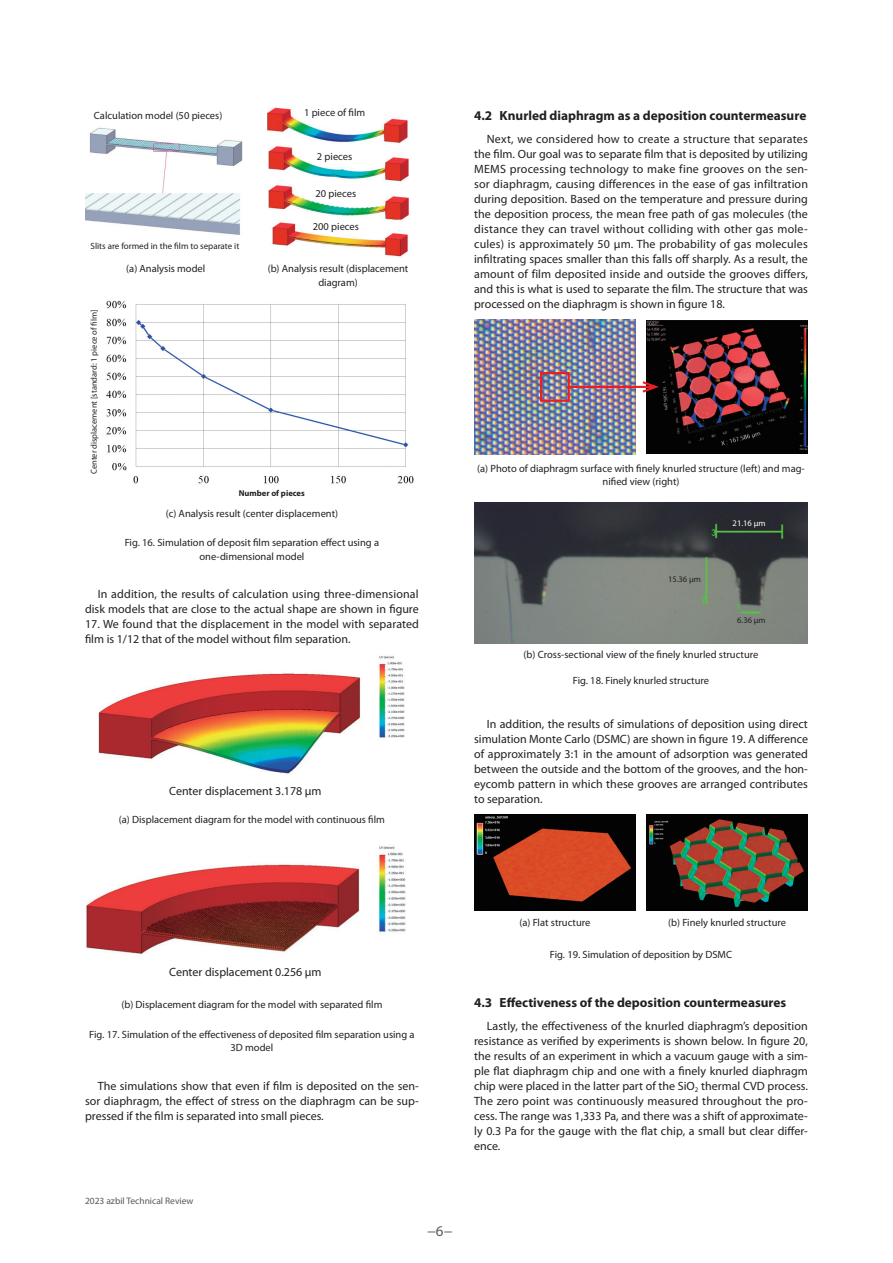
<style>
.page{position:relative;width:893px;height:1263px;background:#fff}
.page>*{position:absolute;margin:0;border:0;box-sizing:border-box;transform-origin:0 0}
.t1{font:15px "Myriad Pro";color:#57585a}
.t2{font:700 13.35px "Myriad Pro";color:#231f20}
.t3{font:12px/15px "Myriad Pro";color:#231f20;text-align:justify}
.t4{font:10.5px/13.5px "Myriad Pro";color:#231f20;text-align:center}
.t5{font:9.45px "Myriad Pro";color:#57585a}
.t6{font:9px "Myriad Pro";color:#231f20}
.t7{font:8.55px "Myriad Pro";color:#231f20}
.t8{font:700 8.55px "Myriad Pro";color:#231f20}
.t9{font:8.55px "Myriad Pro";color:#fff}
</style>
<div class="page">
<img style="left:85px;top:127px;width:158px;height:108px">
<img style="left:267px;top:107px;width:142px;height:150px">
<img style="left:106px;top:300px;width:308px;height:184px">
<div style="left:315px;top:107px;width:54px;height:12px;background:#fff"></div>
<div style="left:315px;top:151px;width:54px;height:12px;background:#fff"></div>
<div style="left:315px;top:187px;width:54px;height:13px;background:#fff"></div>
<div style="left:315px;top:221px;width:54px;height:12px;background:#fff"></div>
<img style="left:98px;top:655px;width:307px;height:119px">
<img style="left:86px;top:846px;width:320px;height:108px">
<img style="left:474px;top:319px;width:162px;height:135px">
<img style="left:646px;top:320px;width:162px;height:134px">
<img style="left:474px;top:503px;width:334px;height:140px">
<div style="left:540px;top:372px;width:30px;height:30px;border:2px solid #ee1d23"></div>
<hr style="left:570px;top:386px;width:86px;height:2px;background:#ee1d23">
<svg style="left:640px;top:379px;width:22px;height:15px"></svg>
<img style="left:474px;top:815px;width:162px;height:95px">
<img style="left:646px;top:815px;width:162px;height:95px">
<p class="t4" style="left:94px;top:109px;width:130px">Calculation model (50 pieces)</p>
<p class="t6" style="left:91px;top:241px;width:150px">Slits are formed in the film to separate it</p>
<p class="t7" style="left:89px;top:474px;width:166px;rotate:-90deg">Center displacement [standard: 1 piece of film]</p>
<p class="t4" style="left:126px;top:262px;width:81px">(a) Analysis model</p>
<p class="t4" style="left:304px;top:106px;width:63px">1 piece of film</p>
<p class="t4" style="left:317px;top:149px;width:37px">2 pieces</p>
<p class="t4" style="left:316px;top:187px;width:42px">20 pieces</p>
<p class="t4" style="left:313px;top:219px;width:48px">200 pieces</p>
<p class="t4" style="left:268px;top:262px;width:142px">(b) Analysis result (displacement diagram)</p>
<p class="t8" style="left:239px;top:488px;width:68px">Number of pieces</p>
<p class="t4" style="left:166px;top:506px;width:174px">(c) Analysis result (center displacement)</p>
<p class="t4" style="left:125px;top:536px;width:256px">Fig. 16. Simulation of deposit film separation effect using a one-dimensional model</p>
<p class="t3" style="left:85px;top:587px;width:335px;text-align:right">In addition, the results of calculation using three-dimensional disk models that are close to the actual shape are shown in figure</p>
<p class="t3" style="left:85px;top:617px;width:335px">17. We found that the displacement in the model with separated film is 1/12 that of the model without film separation.</p>
<p class="t3" style="left:169px;top:783px;width:154px">Center displacement 3.178 μm</p>
<p class="t4" style="left:119px;top:813px;width:268px">(a) Displacement diagram for the model with continuous film</p>
<p class="t2" style="left:474px;top:106px;width:334px">4.2 Knurled diaphragm as a deposition countermeasure</p>
<p class="t3" style="left:474px;top:131px;width:335px;text-indent:13px">Next, we considered how to create a structure that separates the film. Our goal was to separate film that is deposited by utilizing MEMS processing technology to make fine grooves on the sen&shy;sor diaphragm, causing differences in the ease of gas infiltration during deposition. Based on the temperature and pressure during the deposition process, the mean free path of gas molecules (the distance they can travel without colliding with other gas mole&shy;cules) is approximately 50 µm. The probability of gas molecules infiltrating spaces smaller than this falls off sharply. As a result, the amount of film deposited inside and outside the grooves differs, and this is what is used to separate the film. The structure that was processed on the diaphragm is shown in figure 18.</p>
<p class="t4" style="left:477px;top:461px;width:329px">(a) Photo of diaphragm surface with finely knurled structure (left) and mag&shy;nified view (right)</p>
<p class="t7" style="left:668px;top:574px;width:34px">15.36 µm</p>
<p class="t9" style="left:733px;top:517px;width:34px">21.16 µm</p>
<p class="t7" style="left:737px;top:615px;width:30px">6.36 µm</p>
<p class="t4" style="left:524px;top:648px;width:236px">(b) Cross-sectional view of the finely knurled structure</p>
<p class="t4" style="left:573px;top:674px;width:138px">Fig. 18. Finely knurled structure</p>
<p class="t3" style="left:474px;top:717px;width:335px;text-indent:13px">In addition, the results of simulations of deposition using direct simulation Monte Carlo (DSMC) are shown in figure 19. A difference of approximately 3:1 in the amount of adsorption was generated between the outside and the bottom of the grooves, and the hon&shy;eycomb pattern in which these grooves are arranged contributes to separation.</p>
<p class="t3" style="left:169px;top:964px;width:154px">Center displacement 0.256 μm</p>
<p class="t4" style="left:121px;top:997px;width:262px">(b) Displacement diagram for the model with separated film</p>
<p class="t4" style="left:89px;top:1027px;width:327px">Fig. 17. Simulation of the effectiveness of deposited film separation using a<br>3D model</p>
<p class="t3" style="left:85px;top:1078px;width:335px;text-indent:13px">The simulations show that even if film is deposited on the sen&shy;sor diaphragm, the effect of stress on the diaphragm can be sup&shy;pressed if the film is separated into small pieces.</p>
<p class="t5" style="left:85px;top:1195px;width:110px">2023 azbil Technical Review</p>
<p class="t1" style="left:427px;top:1221px;width:27px">−6−</p>
<p class="t4" style="left:519px;top:916px;width:72px">(a) Flat structure</p>
<p class="t4" style="left:668px;top:916px;width:119px">(b) Finely knurled structure</p>
<p class="t4" style="left:550px;top:948px;width:184px">Fig. 19. Simulation of deposition by DSMC</p>
<p class="t2" style="left:474px;top:994px;width:314px">4.3 Effectiveness of the deposition countermeasures</p>
<p class="t3" style="left:474px;top:1018px;width:335px;text-indent:13px">Lastly, the effectiveness of the knurled diaphragm’s deposition resistance as verified by experiments is shown below. In figure 20, the results of an experiment in which a vacuum gauge with a sim&shy;ple flat diaphragm chip and one with a finely knurled diaphragm chip were placed in the latter part of the SiO<sub>2</sub> thermal CVD process.<br>The zero point was continuously measured throughout the pro&shy;cess. The range was 1,333 Pa, and there was a shift of approximate&shy;ly 0.3 Pa for the gauge with the flat chip, a small but clear differ&shy;ence.</p>
</div>
